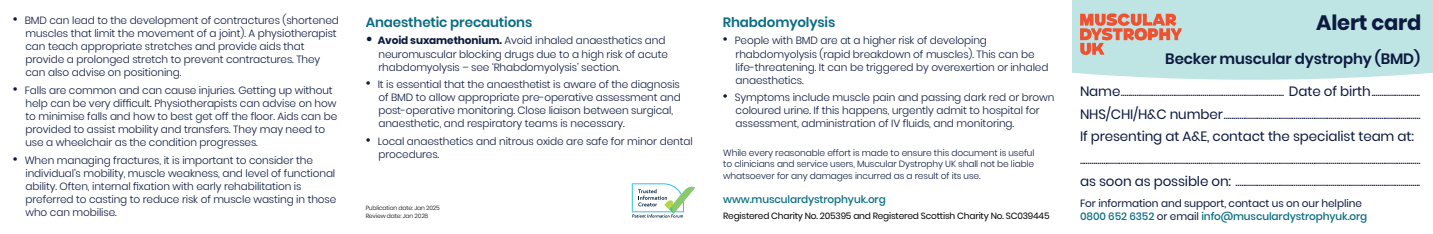
<style>
.page{position:relative;width:1433px;height:234px;background:#fff}
.page>*{position:absolute;margin:0;border:0;box-sizing:border-box;transform-origin:0 0}
.t1{font:700 21px "Poppins";letter-spacing:-.01em;color:#0c1a3f}
.t2{font:600 15px "Poppins";letter-spacing:-.01em;color:#0c1a3f}
.t3{font:300 13.5px/22.5px "Poppins";color:#0c1a3f;text-align:justify}
.t4{font:600 13.5px "Poppins";letter-spacing:-.01em;color:#096d83}
.t5{font:300 10.5px/13.2px "Poppins";letter-spacing:-.01em;color:#0c1a3f}
.t6{font:10.5px/13.2px "Poppins";letter-spacing:-.01em;color:#0c1a3f}
.t7{font:500 10.5px "Poppins";letter-spacing:-.01em;color:#096d83}
.t8{font:300 9px/11.2px "Poppins";letter-spacing:-.01em;color:#0c1a3f;text-align:justify}
.t9{font:9px "Poppins";letter-spacing:-.02em;color:#010000}
.t10{font:300 6px/7.2px "Poppins";letter-spacing:-.02em;color:#010000}
.s1{font-size:15px}
.s2{font-weight:700;font-size:15px}
.s3{font-weight:700}
.s4{font-weight:400}
.s5{font-weight:500;color:#096d83}
</style>
<div class="page">
<div style="left:1072px;top:0;width:361px;height:80px;background:#bfe4e4"></div>
<svg style="left:1080px;top:13px;width:102px;height:42px;background:#d3a698"></svg>
<svg style="left:632px;top:183px;width:63px;height:35px"></svg>
<p class="t5" style="left:26px;top:14px;width:315px;text-indent:-13px"><span class="s1">•</span> BMD can lead to the development of contractures (shortened muscles that limit the movement of a joint). A physiotherapist can teach appropriate stretches and provide aids that provide a prolonged stretch to prevent contractures. They can also advise on positioning.</p>
<p class="t5" style="left:26px;top:83px;width:313px;text-indent:-13px"><span class="s1">•</span> Falls are common and can cause injuries. Getting up without help can be very difficult. Physiotherapists can advise on how to minimise falls and how to best get off the floor. Aids can be provided to assist mobility and transfers. They may need to use a wheelchair as the condition progresses.</p>
<p class="t5" style="left:26px;top:153px;width:312px;text-indent:-13px"><span class="s1">•</span> When managing fractures, it is important to consider the individual’s mobility, muscle weakness, and level of functional ability. Often, internal fixation with early rehabilitation is preferred to casting to reduce risk of muscle wasting in those who can mobilise.</p>
<p class="t4" style="left:366px;top:14px;width:168px">Anaesthetic precautions</p>
<p class="t5" style="left:378px;top:34px;width:291px;text-indent:-13px"><span class="s2">•</span> <span class="s3">Avoid suxamethonium.</span> Avoid inhaled anaesthetics and neuromuscular blocking drugs due to a high risk of acute rhabdomyolysis – see ‘Rhabdomyolysis’ section.</p>
<p class="t5" style="left:378px;top:78px;width:304px;text-indent:-13px"><span class="s1">•</span> It is essential that the anaesthetist is aware of the diagnosis of BMD to allow appropriate pre-operative assessment and post-operative monitoring. Close liaison between surgical, anaesthetic, and respiratory teams is necessary.</p>
<p class="t5" style="left:378px;top:135px;width:316px;text-indent:-13px"><span class="s1">•</span> Local anaesthetics and nitrous oxide are safe for minor dental procedures.</p>
<p class="t10" style="left:366px;top:205px;width:76px">Publication date: Jan 2025<br>Review date: Jan 2028</p>
<p class="t4" style="left:723px;top:14px;width:114px">Rhabdomyolysis</p>
<p class="t5" style="left:736px;top:34px;width:314px;text-indent:-13px"><span class="s1">•</span> People with BMD are at a higher risk of developing rhabdomyolysis (rapid breakdown of muscles). This can be life-threatening. It can be triggered by overexertion or inhaled anaesthetics.</p>
<p class="t5" style="left:736px;top:91px;width:320px;text-indent:-13px"><span class="s1">•</span> Symptoms include muscle pain and passing dark red or brown coloured urine. If this happens, urgently admit to hospital for assessment, administration of IV fluids, and monitoring.</p>
<p class="t8" style="left:723px;top:147px;width:313px">While every reasonable effort is made to ensure this document is useful to clinicians and service users, Muscular Dystrophy UK shall not be liable whatsoever for any damages incurred as a result of its use.</p>
<p class="t7" style="left:723px;top:194px;width:164px">www.musculardystrophyuk.org</p>
<p class="t9" style="left:723px;top:210px;width:328px">Registered Charity No. 205395 and Registered Scottish Charity No. SC039445</p>
<h1 class="t1" style="left:1316px;top:10px;width:106px">Alert card</h1>
<h2 class="t2" style="left:1165px;top:50px;width:256px">Becker muscular dystrophy (BMD)</h2>
<p class="t3" style="left:1080px;top:80px;width:342px"><span class="s4">Name</span>.................................................................................... <span class="s4">Date of birth</span>.........................<br><span class="s4">NHS/CHI/H&amp;C number</span>.....................................................................................................<br><span class="s4">If presenting at A&amp;E, contact the specialist team at:</span></p>
<p class="t3" style="left:1080px;top:148px;width:342px">............................................................................................................................................................................... <span class="s4">as soon as possible on:</span> ...............................................................................................</p>
<p class="t6" style="left:1080px;top:196px;width:289px">For information and support, contact us on our helpline<br><span class="s5">0800 652 6352</span> or email <span class="s5">info@musculardystrophyuk.org</span></p>
</div>
